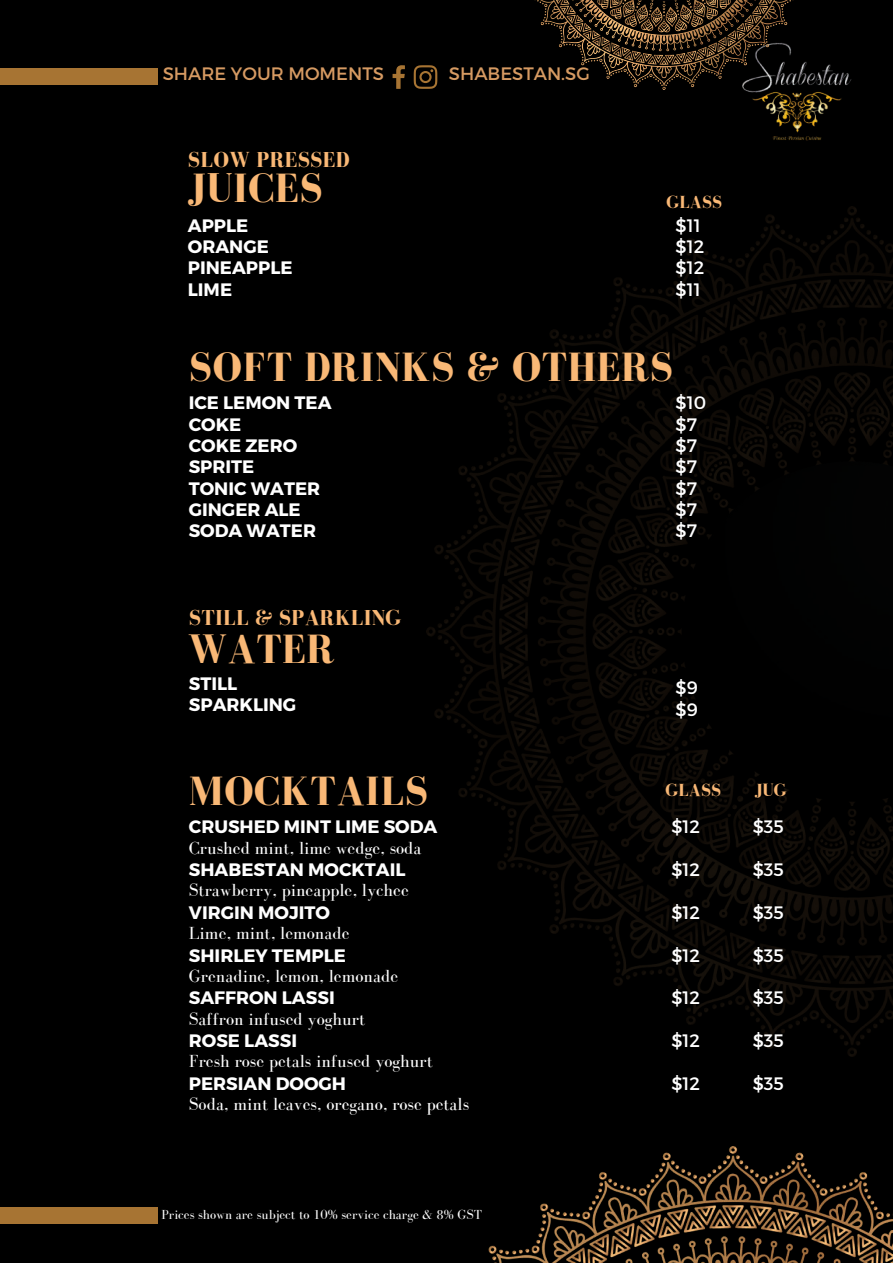
<style>
.page{position:relative;width:893px;height:1264px;background:#fff}
.page>*{position:absolute;margin:0;border:0;box-sizing:border-box;transform-origin:0 0}
.t1{font:700 42px "Bodoni FLF";letter-spacing:.01em;color:#f9b876}
.t2{font:700 22.2px "Bodoni FLF";letter-spacing:.01em;color:#f9b876}
.t3{font:700 18px/21.3px "Montserrat";color:#fff}
.t4{font:18px "Bodoni FLF";color:#fff}
.t5{font:18px/21.3px "Montserrat";color:#fff}
.t6{font:18px "Montserrat";color:#d69a62}
.t7{font:700 18px "Bodoni FLF";color:#f9b876}
.t8{font:13.5px "Bodoni FLF";color:#fff}
</style>
<div class="page">
<div style="left:0;top:0;width:892px;height:1262px;background:#000"></div>
<div style="left:0;top:69px;width:157px;height:16px;background:#a77433"></div>
<img style="left:745px;top:64px;width:107px;height:77px">
<div style="left:0;top:1207px;width:157px;height:16px;background:#a77433"></div>
<img style="left:488px;top:1146px;width:404px;height:116px">
<img style="left:427px;top:206px;width:465px;height:850px">
<svg style="left:413px;top:65px;width:24px;height:24px"></svg>
<svg style="left:392px;top:65px;width:13px;height:24px"></svg>
<img style="left:534px;top:0;width:277px;height:90px">
<p class="t6" style="left:163px;top:62px;width:223px">SHARE YOUR MOMENTS</p>
<p class="t6" style="left:449px;top:62px;width:142px">SHABESTAN.SG</p>
<p class="t2" style="left:188px;top:147px;width:163px">SLOW PRESSED</p>
<h1 class="t1" style="left:188px;top:165px;width:136px">JUICES</h1>
<p class="t3" style="left:188px;top:214px;width:106px">APPLE<br>ORANGE<br>PINEAPPLE<br>LIME</p>
<p class="t7" style="left:666px;top:192px;width:57px">GLASS</p>
<p class="t5" style="left:675px;top:214px;width:30px">$11 $12 $12 $11</p>
<h1 class="t1" style="left:189px;top:344px;width:486px">SOFT DRINKS &amp; OTHERS</h1>
<p class="t3" style="left:189px;top:391px;width:144px">ICE LEMON TEA<br>COKE<br>COKE ZERO<br>SPRITE<br>TONIC WATER<br>GINGER ALE<br>SODA WATER</p>
<p class="t5" style="left:675px;top:391px;width:32px">$10 $7 $7 $7 $7 $7 $7</p>
<p class="t2" style="left:189px;top:605px;width:214px">STILL &amp; SPARKLING</p>
<h1 class="t1" style="left:188px;top:626px;width:148px">WATER</h1>
<p class="t3" style="left:189px;top:672px;width:109px">STILL<br>SPARKLING</p>
<p class="t5" style="left:675px;top:676px;width:24px">$9 $9</p>
<h1 class="t1" style="left:189px;top:768px;width:241px">MOCKTAILS</h1>
<p class="t3" style="left:189px;top:815px;width:250px">CRUSHED MINT LIME SODA</p>
<p class="t4" style="left:189px;top:838px;width:234px">Crushed mint, lime wedge, soda</p>
<p class="t3" style="left:189px;top:858px;width:218px">SHABESTAN MOCKTAIL</p>
<p class="t4" style="left:189px;top:880px;width:221px">Strawberry, pineapple, lychee</p>
<p class="t3" style="left:189px;top:901px;width:142px">VIRGIN MOJITO</p>
<p class="t4" style="left:189px;top:923px;width:162px">Lime, mint, lemonade</p>
<p class="t3" style="left:189px;top:943px;width:158px">SHIRLEY TEMPLE</p>
<p class="t4" style="left:189px;top:966px;width:211px">Grenadine, lemon, lemonade</p>
<p class="t3" style="left:189px;top:986px;width:147px">SAFFRON LASSI</p>
<p class="t4" style="left:189px;top:1008px;width:178px">Saffron infused yoghurt</p>
<p class="t3" style="left:189px;top:1029px;width:110px">ROSE LASSI</p>
<p class="t4" style="left:189px;top:1051px;width:245px">Fresh rose petals infused yoghurt</p>
<p class="t3" style="left:189px;top:1071px;width:159px">PERSIAN DOOGH</p>
<p class="t4" style="left:189px;top:1094px;width:282px">Soda, mint leaves, oregano, rose petals</p>
<p class="t8" style="left:162px;top:1207px;width:322px">Prices shown are subject to 10% service charge &amp; 8% GST</p>
<p class="t7" style="left:665px;top:780px;width:57px">GLASS</p>
<p class="t7" style="left:754px;top:780px;width:34px">JUG</p>
<p class="t5" style="left:752px;top:815px;width:33px">$35</p>
<p class="t5" style="left:752px;top:858px;width:33px">$35</p>
<p class="t5" style="left:752px;top:901px;width:33px">$35</p>
<p class="t5" style="left:752px;top:943px;width:33px">$35</p>
<p class="t5" style="left:752px;top:986px;width:33px">$35</p>
<p class="t5" style="left:752px;top:1029px;width:33px">$35</p>
<p class="t5" style="left:752px;top:1071px;width:33px">$35</p>
<p class="t5" style="left:671px;top:815px;width:30px">$12</p>
<p class="t5" style="left:671px;top:858px;width:30px">$12</p>
<p class="t5" style="left:671px;top:901px;width:30px">$12</p>
<p class="t5" style="left:671px;top:943px;width:30px">$12</p>
<p class="t5" style="left:671px;top:986px;width:30px">$12</p>
<p class="t5" style="left:671px;top:1029px;width:30px">$12</p>
<p class="t5" style="left:671px;top:1071px;width:30px">$12</p>
</div>
